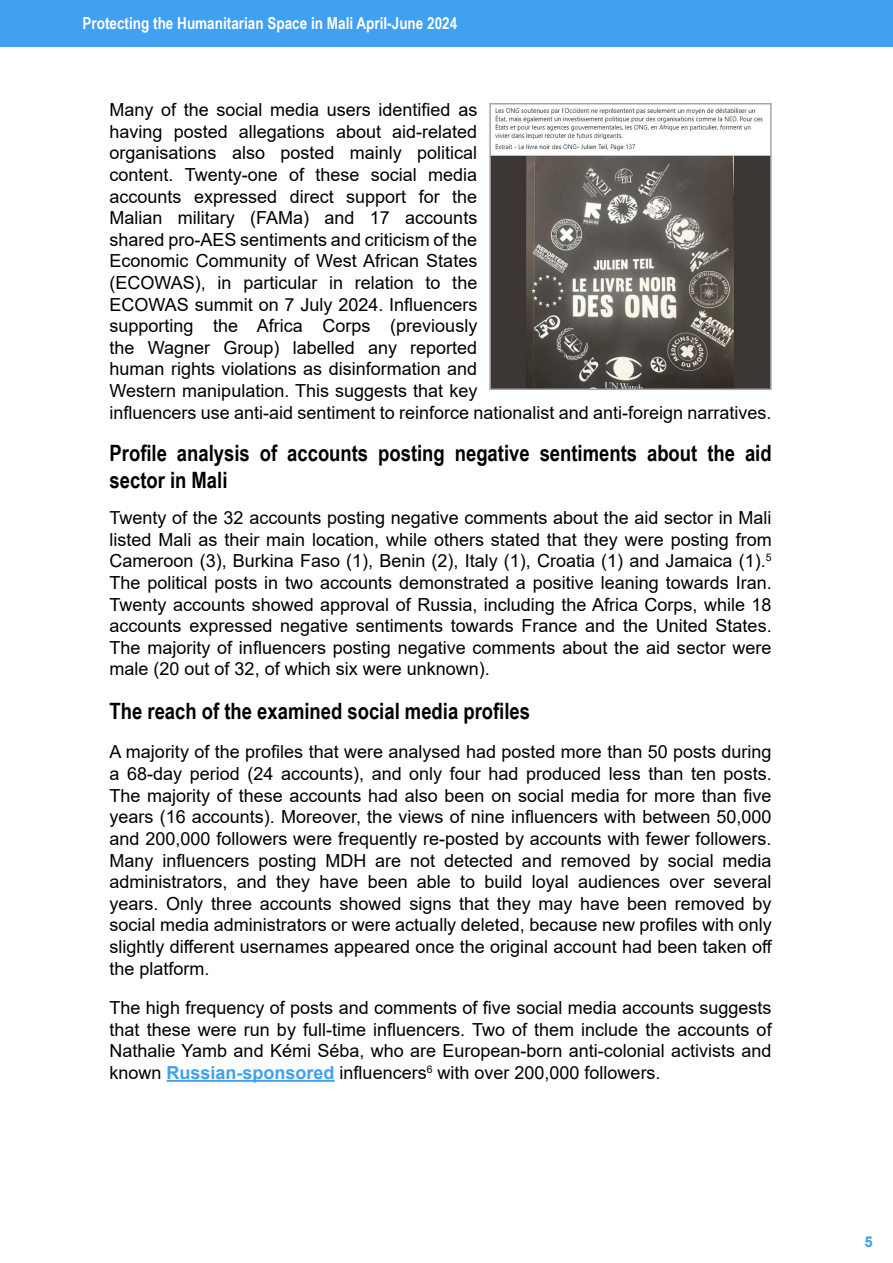
<style>
.page{position:relative;width:893px;height:1263px;background:#fff}
.page>*{position:absolute;margin:0;border:0;box-sizing:border-box;transform-origin:0 0}
.t1{font:700 22.5px/27px "Arial Narrow";color:#000}
.t2{font:18px/21.6px "Arial";color:#000;text-align:justify}
.t3{font:700 16.5px "Arial Narrow";color:#fff}
.t4{font:700 15px "Arial";color:#40a0f1}
.s1{font-weight:700;color:#40a0f1}
</style>
<div class="page">
<div style="left:0;top:0;width:893px;height:46px;background:#40a0f1"></div>
<hr style="left:167px;top:1080px;width:168px;height:2px;background:#40a0f1">
<img style="left:492px;top:107px;width:277px;height:280px">
<div style="left:489px;top:103px;width:283px;height:287px;border:2px solid #a6a6a6"></div>
<p class="t3" style="left:82px;top:11px;width:376px">Protecting the Humanitarian Space in Mali April-June 2024</p>
<p class="t2" style="left:110px;top:99px;width:664px;text-align:left">Many of the social media users identified as<br>having posted allegations about aid-related<br>organisations also posted mainly political<br>content. Twenty-one of these social media<br>accounts expressed direct support for the<br>Malian military (FAMa) and 17 accounts<br>shared pro-AES sentiments and criticism of the<br>Economic Community of West African States<br>(ECOWAS), in particular in relation to the<br>ECOWAS summit on 7 July 2024. Influencers<br>supporting the Africa Corps (previously<br>the Wagner Group) labelled any reported<br>human rights violations as disinformation and<br>Western manipulation. This suggests that key<br>influencers use anti-aid sentiment to reinforce nationalist and anti-foreign narratives.</p>
<p class="t1" style="left:110px;top:438px;width:664px">Profile analysis of accounts posting negative sentiments about the aid sector in Mali</p>
<p class="t2" style="left:110px;top:507px;width:664px">Twenty of the 32 accounts posting negative comments about the aid sector in Mali listed Mali as their main location, while others stated that they were posting from Cameroon (3), Burkina Faso (1), Benin (2), Italy (1), Croatia (1) and Jamaica (1).<sup>5<br></sup>The political posts in two accounts demonstrated a positive leaning towards Iran.<br>Twenty accounts showed approval of Russia, including the Africa Corps, while 18 accounts expressed negative sentiments towards France and the United States.<br>The majority of influencers posting negative comments about the aid sector were male (20 out of 32, of which six were unknown).</p>
<p class="t1" style="left:110px;top:696px;width:422px">The reach of the examined social media profiles</p>
<p class="t2" style="left:110px;top:741px;width:664px">A majority of the profiles that were analysed had posted more than 50 posts during a 68-day period (24 accounts), and only four had produced less than ten posts.<br>The majority of these accounts had also been on social media for more than five years (16 accounts). Moreover, the views of nine influencers with between 50,000 and 200,000 followers were frequently re-posted by accounts with fewer followers.<br>Many influencers posting MDH are not detected and removed by social media administrators, and they have been able to build loyal audiences over several years. Only three accounts showed signs that they may have been removed by social media administrators or were actually deleted, because new profiles with only slightly different usernames appeared once the original account had been taken off the platform.</p>
<p class="t2" style="left:110px;top:997px;width:664px">The high frequency of posts and comments of five social media accounts suggests that these were run by full-time influencers. Two of them include the accounts of Nathalie Yamb and Kémi Séba, who are European-born anti-colonial activists and known <span class="s1">Russian-sponsored</span> influencers<sup>6</sup> with over 200,000 followers.</p>
<p class="t4" style="left:864px;top:1231px;width:10px">5</p>
</div>
